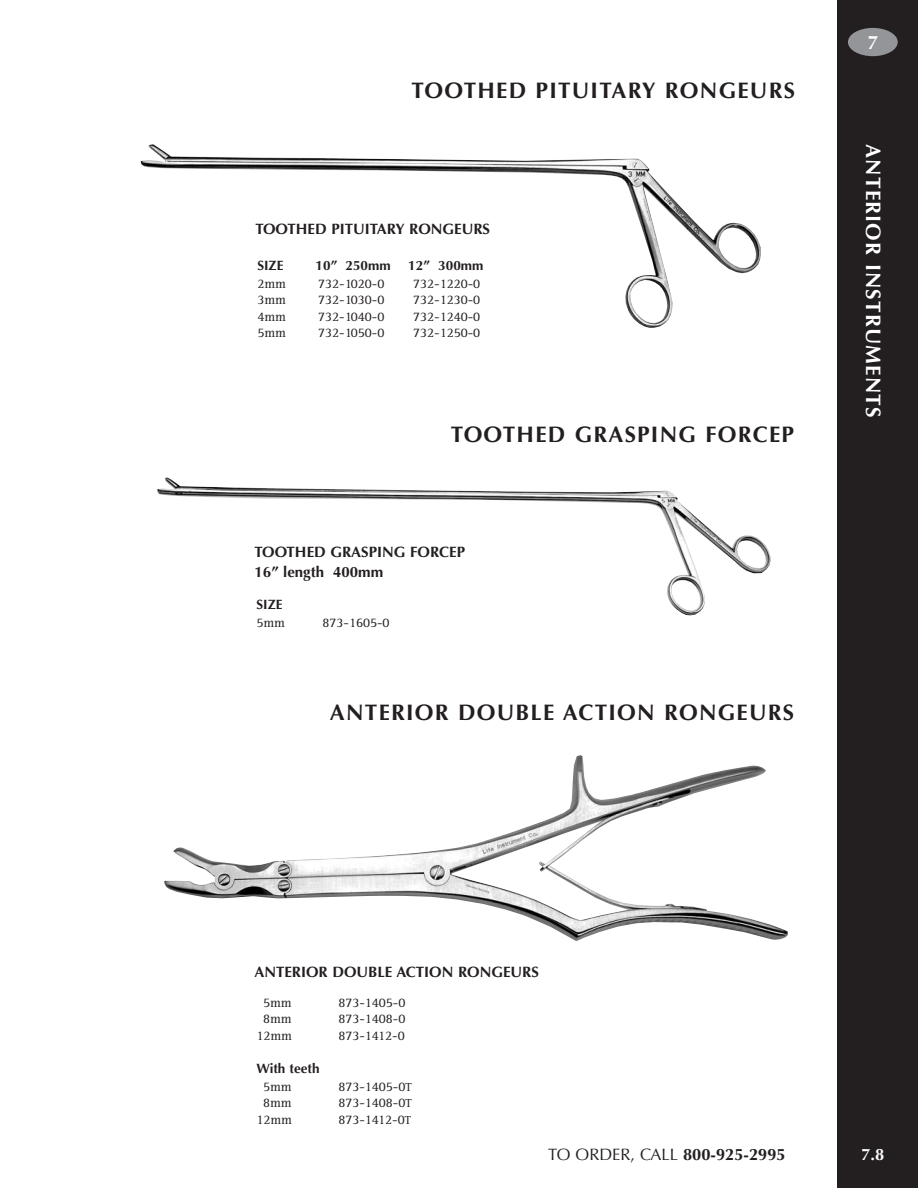
<style>
.page{position:relative;width:918px;height:1188px;background:#fff}
.page>*{position:absolute;margin:0;border:0;box-sizing:border-box;transform-origin:0 0}
.t1{font:700 22.5px "Optima";letter-spacing:.055em;color:#231f20}
.t2{font:700 21px "Optima";letter-spacing:.055em;color:#fff}
.t3{font:700 19.35px "Optima";color:#fff}
.t4{font:16.5px "Optima";color:#231f20}
.t5{font:700 16.5px "Optima";color:#fff}
.t6{font:700 15px/19.5px "Optima";color:#231f20}
.t7{font:13.5px "Rotis Serif";color:#231f20}
.t8{font:700 13.5px "Optima";color:#231f20}
.s1{font-size:12px}
.s2{font-weight:700}
</style>
<div class="page">
<div style="left:837px;top:0;width:81px;height:1188px;background:#231f20"></div>
<img style="left:141px;top:144px;width:620px;height:184px">
<img style="left:157px;top:478px;width:614px;height:137px">
<img style="left:164px;top:755px;width:624px;height:186px">
<div style="left:848px;top:28px;width:50px;height:28px;background:#939598;border-radius:50%"></div>
<h1 class="t1" style="left:412px;top:77px;width:385px">TOOTHED PITUITARY RONGEURS</h1>
<p class="t6" style="left:255px;top:219px;width:236px">TOOTHED PITUITARY RONGEURS</p>
<p class="t8" style="left:257px;top:257px;width:28px">SIZE</p>
<p class="t8" style="left:316px;top:257px;width:77px">10” 250mm</p>
<p class="t8" style="left:408px;top:257px;width:77px">12” 300mm</p>
<p class="t7" style="left:257px;top:275px;width:30px">2mm</p>
<p class="t7" style="left:318px;top:275px;width:68px">732-1020-0</p>
<p class="t7" style="left:413px;top:275px;width:69px">732-1220-0</p>
<p class="t7" style="left:257px;top:292px;width:30px">3mm</p>
<p class="t7" style="left:318px;top:292px;width:68px">732-1030-0</p>
<p class="t7" style="left:413px;top:292px;width:69px">732-1230-0</p>
<p class="t7" style="left:257px;top:308px;width:30px">4mm</p>
<p class="t7" style="left:318px;top:308px;width:68px">732-1040-0</p>
<p class="t7" style="left:413px;top:308px;width:69px">732-1240-0</p>
<p class="t7" style="left:257px;top:325px;width:30px">5mm</p>
<p class="t7" style="left:318px;top:325px;width:68px">732-1050-0</p>
<p class="t7" style="left:413px;top:325px;width:69px">732-1250-0</p>
<h1 class="t1" style="left:451px;top:421px;width:345px">TOOTHED GRASPING FORCEP</h1>
<p class="t6" style="left:254px;top:543px;width:212px">TOOTHED GRASPING FORCEP<br>16” length 400mm</p>
<p class="t8" style="left:256px;top:596px;width:28px">SIZE</p>
<p class="t7" style="left:256px;top:615px;width:30px">5mm</p>
<p class="t7" style="left:322px;top:615px;width:69px">873-1605-0</p>
<h1 class="t1" style="left:330px;top:699px;width:466px">ANTERIOR DOUBLE ACTION RONGEURS</h1>
<h3 class="t3" style="left:868px;top:31px;width:12px">7</h3>
<h2 class="t2" style="left:885px;top:144px;width:275px;rotate:90deg">ANTERIOR INSTRUMENTS</h2>
<p class="t6" style="left:254px;top:963px;width:286px">ANTERIOR DOUBLE ACTION RONGEURS</p>
<p class="t7" style="left:263px;top:995px;width:30px">5mm</p>
<p class="t7" style="left:338px;top:995px;width:69px">873-1405-0</p>
<p class="t7" style="left:263px;top:1011px;width:30px">8mm</p>
<p class="t7" style="left:338px;top:1011px;width:69px">873-1408-0</p>
<p class="t7" style="left:256px;top:1028px;width:37px">12mm</p>
<p class="t7" style="left:338px;top:1028px;width:68px">873-1412-0</p>
<p class="t8" style="left:256px;top:1060px;width:65px">With teeth</p>
<p class="t7" style="left:263px;top:1079px;width:30px">5mm</p>
<p class="t7" style="left:338px;top:1079px;width:75px">873-1405-0<span class="s1">T</span></p>
<p class="t7" style="left:263px;top:1095px;width:30px">8mm</p>
<p class="t7" style="left:338px;top:1095px;width:75px">873-1408-0<span class="s1">T</span></p>
<p class="t7" style="left:256px;top:1112px;width:37px">12mm</p>
<p class="t7" style="left:338px;top:1112px;width:74px">873-1412-0<span class="s1">T</span></p>
<p class="t4" style="left:548px;top:1145px;width:239px">TO ORDER, CALL <span class="s2">800-925-2995</span></p>
<p class="t5" style="left:861px;top:1145px;width:24px">7.8</p>
</div>
